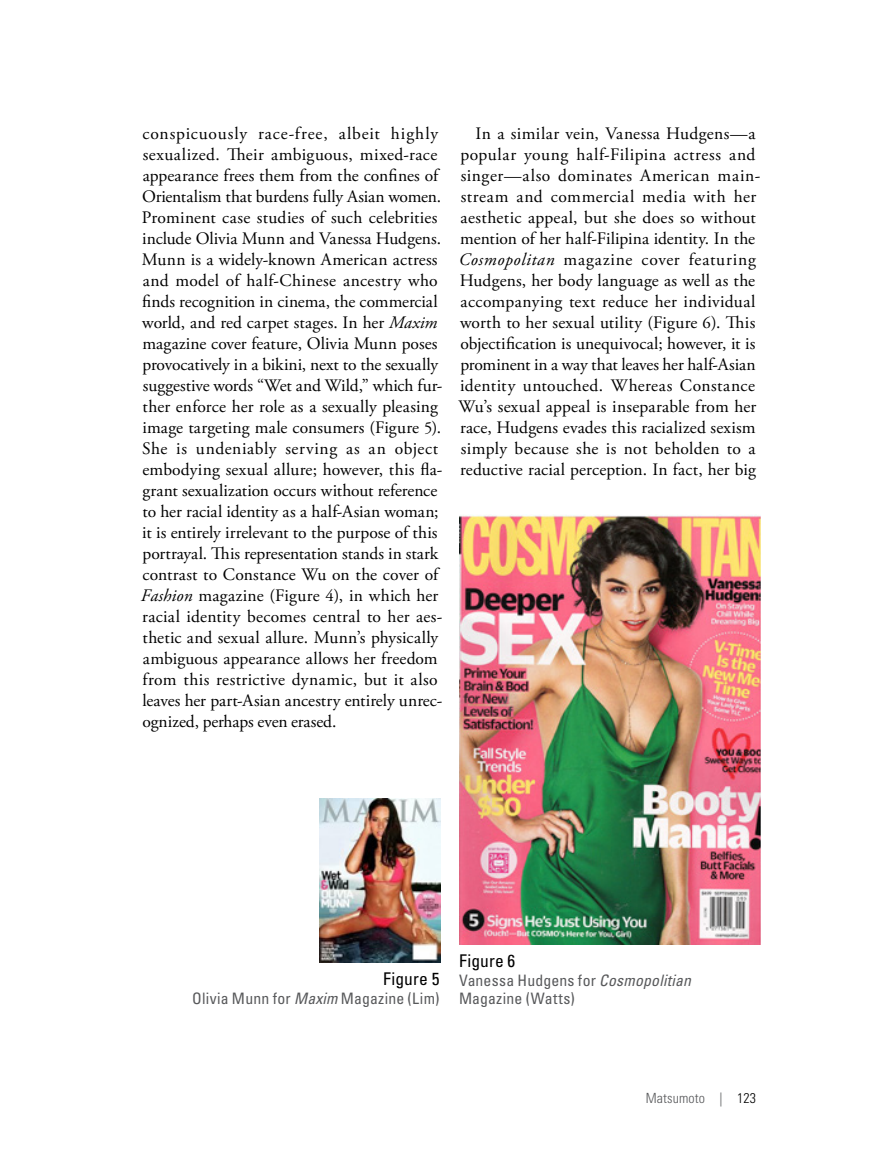
<style>
.page{position:relative;width:882px;height:1166px;background:#fff}
.page>*{position:absolute;margin:0;border:0;box-sizing:border-box;transform-origin:0 0}
.body{font:17.5px/21px "Adobe Garamond Pro";letter-spacing:.01em;color:#000}
.Table_Figure{font:condensed 17.5px "Univers LT Std";letter-spacing:.005em;color:#000}
.figure_caption{font:condensed 15.75px/18.9px "Univers LT Std";letter-spacing:.015em;color:#58595b}
.t1{font:300 condensed 14px "Univers LT Std";letter-spacing:.01em;color:#58595b}
.s1{font-style:italic}
.s2{font-size:16.62px}
.s3{color:#000}
</style>
<div class="page">
<img style="left:319px;top:798px;width:121px;height:164px">
<img style="left:460px;top:514px;width:301px;height:430px">
<p class="body" style="left:141px;top:123px;width:303px">conspicuously race-free, albeit highly sexualized. Their ambiguous, mixed-race appearance frees them from the confines of Orientalism that burdens fully Asian women.<br>Prominent case studies of such celebrities include Olivia Munn and Vanessa Hudgens.<br>Munn is a widely-known American actress and model of half-Chinese ancestry who finds recognition in cinema, the commercial world, and red carpet stages. In her <span class="s1">Maxim </span>magazine cover feature, Olivia Munn poses provocatively in a bikini, next to the sexually suggestive words “Wet and Wild,” which fur&shy;ther enforce her role as a sexually pleasing image targeting male consumers (Figure <span class="s2">5</span>).<br>She is undeniably serving as an object embodying sexual allure; however, this fla&shy;grant sexualization occurs without reference to her racial identity as a half-Asian woman; it is entirely irrelevant to the purpose of this portrayal. This representation stands in stark contrast to Constance Wu on the cover of <span class="s1">Fashion</span> magazine (Figure <span class="s2">4</span>), in which her racial identity becomes central to her aes&shy;thetic and sexual allure. Munn’s physically ambiguous appearance allows her freedom from this restrictive dynamic, but it also leaves her part-Asian ancestry entirely unrec&shy;ognized, perhaps even erased.</p>
<p class="body" style="left:458px;top:123px;width:303px;text-indent:17px">In a similar vein, Vanessa Hudgens—a popular young half-Filipina actress and singer—also dominates American main&shy;stream and commercial media with her aesthetic appeal, but she does so without mention of her half-Filipina identity. In the <span class="s1">Cosmopolitan</span> magazine cover featuring Hudgens, her body language as well as the accompanying text reduce her individual worth to her sexual utility (Figure <span class="s2">6</span>). This objectification is unequivocal; however, it is prominent in a way that leaves her half-Asian identity untouched. Whereas Constance Wu’s sexual appeal is inseparable from her race, Hudgens evades this racialized sexism simply because she is not beholden to a reductive racial perception. In fact, her big</p>
<h3 class="Table_Figure" style="left:383px;top:967px;width:58px">Figure 5</h3>
<p class="figure_caption" style="left:192px;top:988px;width:249px">Olivia Munn for <span class="s1">Maxim</span> Magazine (Lim)</p>
<h3 class="Table_Figure" style="left:459px;top:949px;width:58px">Figure 6</h3>
<p class="figure_caption" style="left:459px;top:970px;width:233px">Vanessa Hudgens for <span class="s1">Cosmopolitian<br></span>Magazine (Watts)</p>
<p class="t1" style="left:646px;top:1089px;width:112px">Matsumoto | <span class="s3">123</span></p>
</div>
